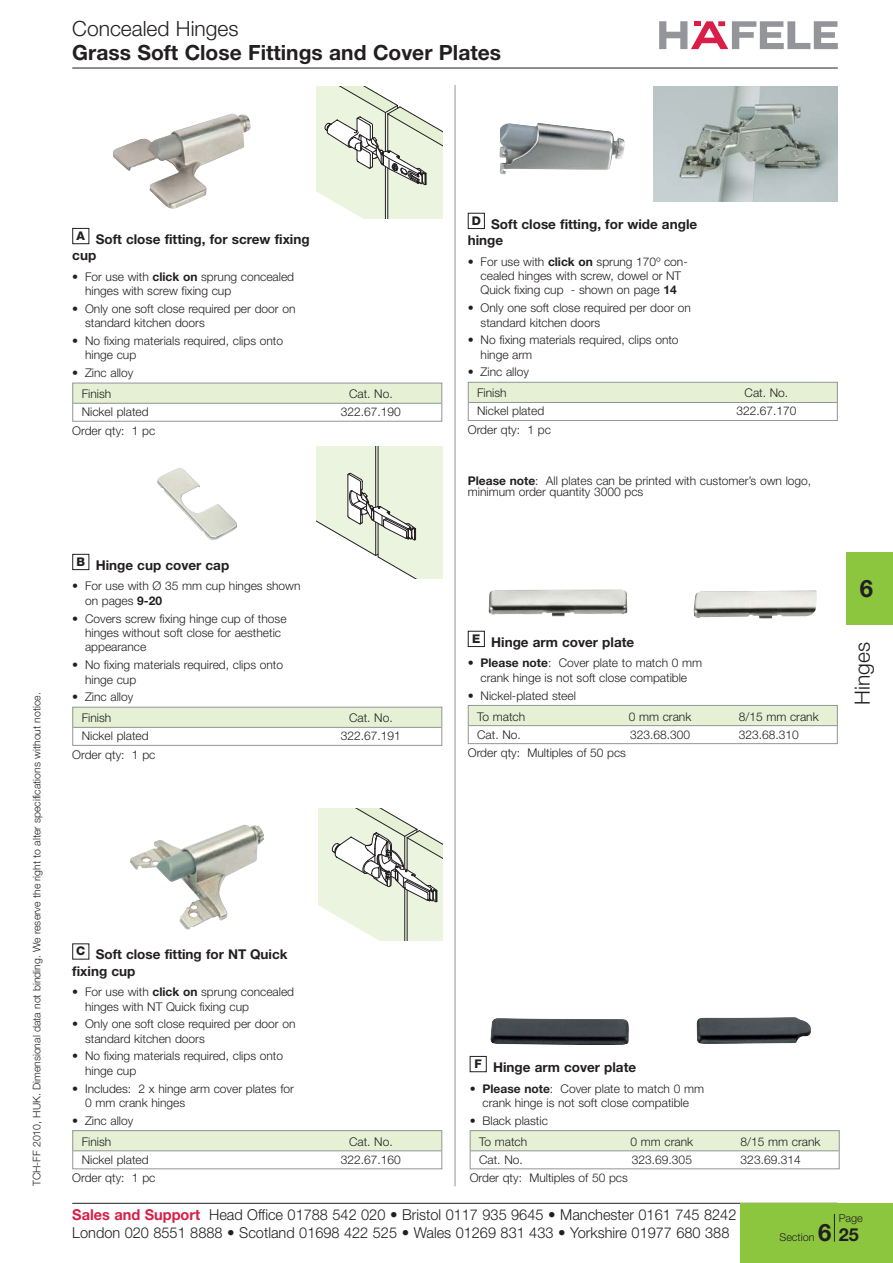
<style>
.page{position:relative;width:893px;height:1263px;background:#fff}
.page>*{position:absolute;margin:0;border:0;box-sizing:border-box;transform-origin:0 0}
.t1{font:700 24px "Helvetica Neue";color:#231f20}
.t2{font:700 21px "Helvetica Neue";color:#231f20}
.t3{font:300 21px "Helvetica Neue";color:#231f20}
.t4{font:300 15px/18px "Helvetica Neue";color:#231f20}
.t5{font:700 13.5px/16.2px "Helvetica Neue";color:#231f20}
.t6{font:300 12px/14.4px "Helvetica Neue";color:#231f20}
.t7{font:800 12px "Helvetica Neue";color:#231f20}
.t8{font:300 10.8px "Helvetica Neue";color:#231f20}
.t9{font:300 10.5px "Helvetica Neue";color:#231f20}
.s1{font-weight:700}
.s2{font-weight:700;color:#d91e48}
.s3{font-weight:700;font-size:24px}
.s4{font-weight:700;font-size:18px}
</style>
<div class="page">
<hr style="left:72px;top:1203px;width:766px;height:1px;background:#231f20">
<hr style="left:72px;top:68px;width:766px;height:1px;background:#231f20">
<svg style="left:659px;top:21px;width:179px;height:28px"></svg>
<div style="left:740px;top:1203px;width:153px;height:60px;background:#8cc63f"></div>
<div style="left:846px;top:553px;width:47px;height:72px;background:#8cc63f"></div>
<svg style="left:834px;top:1214px;width:1px;height:28px"></svg>
<hr style="left:455px;top:85px;width:1px;height:1101px;background:#939598">
<svg style="left:317px;top:86px;width:125px;height:132px"></svg>
<img style="left:113px;top:113px;width:138px;height:96px">
<div style="left:72px;top:383px;width:370px;height:20px;background:#e5f0d4"></div>
<hr style="left:73px;top:403px;width:368px;height:1px;background:#939598">
<div style="left:72px;top:383px;width:370px;height:39px;border:1px solid #939598"></div>
<div style="left:72px;top:228px;width:17px;height:16px;border:1px solid #231f20"></div>
<svg style="left:316px;top:447px;width:126px;height:132px"></svg>
<img style="left:157px;top:468px;width:80px;height:73px">
<div style="left:72px;top:707px;width:370px;height:20px;background:#e5f0d4"></div>
<hr style="left:73px;top:727px;width:368px;height:1px;background:#939598">
<div style="left:72px;top:707px;width:370px;height:39px;border:1px solid #939598"></div>
<div style="left:72px;top:554px;width:17px;height:16px;border:1px solid #231f20"></div>
<svg style="left:319px;top:809px;width:123px;height:132px"></svg>
<img style="left:130px;top:824px;width:134px;height:106px">
<div style="left:72px;top:1131px;width:370px;height:20px;background:#e5f0d4"></div>
<hr style="left:73px;top:1150px;width:368px;height:1px;background:#939598">
<div style="left:72px;top:1130px;width:370px;height:39px;border:1px solid #939598"></div>
<img style="left:499px;top:123px;width:126px;height:52px">
<img style="left:654px;top:87px;width:184px;height:114px">
<div style="left:468px;top:382px;width:370px;height:20px;background:#e5f0d4"></div>
<hr style="left:469px;top:402px;width:368px;height:1px;background:#939598">
<div style="left:468px;top:382px;width:370px;height:39px;border:1px solid #939598"></div>
<div style="left:468px;top:213px;width:17px;height:16px;border:1px solid #231f20"></div>
<img style="left:489px;top:590px;width:138px;height:27px">
<img style="left:694px;top:590px;width:123px;height:29px">
<div style="left:468px;top:705px;width:370px;height:21px;background:#e5f0d4"></div>
<hr style="left:469px;top:725px;width:368px;height:1px;background:#939598">
<div style="left:468px;top:705px;width:370px;height:39px;border:1px solid #939598"></div>
<div style="left:468px;top:631px;width:17px;height:16px;border:1px solid #231f20"></div>
<img style="left:490px;top:1018px;width:139px;height:27px">
<img style="left:696px;top:1017px;width:115px;height:27px">
<div style="left:470px;top:1131px;width:370px;height:20px;background:#e5f0d4"></div>
<hr style="left:471px;top:1150px;width:368px;height:1px;background:#939598">
<div style="left:470px;top:1130px;width:370px;height:39px;border:1px solid #939598"></div>
<div style="left:470px;top:1056px;width:17px;height:16px;border:1px solid #231f20"></div>
<h2 class="t3" style="left:72px;top:21px;width:168px">Concealed Hinges</h2>
<h2 class="t2" style="left:72px;top:45px;width:430px">Grass Soft Close Fittings and Cover Plates</h2>
<p class="t9" style="left:33px;top:1186px;width:495px;rotate:-90deg">TCH-FF 2010, HUK. Dimensional data not binding. We reserve the right to alter specifications without notice.</p>
<p class="t7" style="left:77px;top:231px;width:10px">A</p>
<p class="t5" style="left:72px;top:232px;width:239px;text-indent:23px">Soft close fitting, for screw fixing cup</p>
<p class="t6" style="left:85px;top:270px;width:211px;text-indent:-13px">• For use with <span class="s1">click on</span> sprung concealed hinges with screw fixing cup</p>
<p class="t6" style="left:85px;top:303px;width:212px;text-indent:-13px">• Only one soft close required per door on standard kitchen doors</p>
<p class="t6" style="left:85px;top:335px;width:200px;text-indent:-13px">• No fixing materials required, clips onto hinge cup</p>
<p class="t6" style="left:72px;top:367px;width:63px">• Zinc alloy</p>
<p class="t6" style="left:82px;top:388px;width:31px">Finish</p>
<p class="t6" style="left:349px;top:388px;width:45px">Cat. No.</p>
<p class="t6" style="left:82px;top:406px;width:69px">Nickel plated</p>
<p class="t6" style="left:341px;top:406px;width:62px">322.67.190</p>
<p class="t6" style="left:72px;top:424px;width:85px">Order qty: 1 pc</p>
<p class="t7" style="left:76px;top:557px;width:10px">B</p>
<p class="t5" style="left:96px;top:558px;width:135px">Hinge cup cover cap</p>
<p class="t6" style="left:85px;top:580px;width:217px;text-indent:-13px">• For use with Ø 35 mm cup hinges shown on pages <span class="s1">9-20</span></p>
<p class="t6" style="left:85px;top:612px;width:203px;text-indent:-13px">• Covers screw fixing hinge cup of those hinges without soft close for aesthetic appearance</p>
<p class="t6" style="left:85px;top:659px;width:200px;text-indent:-13px">• No fixing materials required, clips onto hinge cup</p>
<p class="t6" style="left:72px;top:691px;width:63px">• Zinc alloy</p>
<p class="t6" style="left:82px;top:712px;width:31px">Finish</p>
<p class="t6" style="left:349px;top:712px;width:45px">Cat. No.</p>
<p class="t6" style="left:82px;top:730px;width:69px">Nickel plated</p>
<p class="t6" style="left:341px;top:730px;width:62px">322.67.191</p>
<p class="t6" style="left:72px;top:748px;width:85px">Order qty: 1 pc</p>
<p class="t7" style="left:472px;top:216px;width:11px">D</p>
<p class="t5" style="left:468px;top:217px;width:231px;text-indent:23px">Soft close fitting, for wide angle hinge</p>
<p class="t6" style="left:468px;top:255px;width:221px;text-align:center">• For use with <span class="s1">click on</span> sprung 170º con&shy;cealed hinges with screw, dowel or NT<br>Quick fixing cup - shown on page <span class="s1">14</span></p>
<p class="t6" style="left:480px;top:302px;width:212px;text-indent:-13px">• Only one soft close required per door on standard kitchen doors</p>
<p class="t6" style="left:480px;top:334px;width:200px;text-indent:-13px">• No fixing materials required, clips onto hinge arm</p>
<p class="t6" style="left:468px;top:366px;width:63px">• Zinc alloy</p>
<p class="t6" style="left:477px;top:387px;width:31px">Finish</p>
<p class="t6" style="left:744px;top:387px;width:45px">Cat. No.</p>
<p class="t6" style="left:477px;top:405px;width:69px">Nickel plated</p>
<p class="t6" style="left:736px;top:405px;width:62px">322.67.170</p>
<p class="t6" style="left:468px;top:423px;width:85px">Order qty: 1 pc</p>
<p class="t6" style="left:468px;top:476px;width:345px;line-height:11.7px"><span class="s1">Please note</span>: All plates can be printed with customer’s own logo, minimum order quantity 3000 pcs</p>
<p class="t7" style="left:472px;top:634px;width:10px">E</p>
<p class="t5" style="left:491px;top:635px;width:145px">Hinge arm cover plate</p>
<p class="t6" style="left:468px;top:657px;width:236px;text-align:center">• <span class="s1">Please note</span>: Cover plate to match 0 mm crank hinge is not soft close compatible</p>
<p class="t6" style="left:468px;top:689px;width:110px">• Nickel-plated steel</p>
<p class="t6" style="left:477px;top:710px;width:50px">To match</p>
<p class="t6" style="left:629px;top:710px;width:64px">0 mm crank</p>
<p class="t6" style="left:739px;top:710px;width:81px">8/15 mm crank</p>
<p class="t6" style="left:477px;top:728px;width:45px">Cat. No.</p>
<p class="t6" style="left:630px;top:728px;width:62px">323.68.300</p>
<p class="t6" style="left:739px;top:728px;width:62px">323.68.310</p>
<p class="t6" style="left:468px;top:747px;width:160px">Order qty: Multiples of 50 pcs</p>
<h1 class="t1" style="left:860px;top:580px;width:15px">6</h1>
<h2 class="t3" style="left:855px;top:705px;width:64px;rotate:-90deg">Hinges</h2>
<p class="t7" style="left:76px;top:947px;width:11px">C</p>
<p class="t5" style="left:72px;top:948px;width:217px;text-indent:23px">Soft close fitting for NT Quick fixing cup</p>
<p class="t6" style="left:85px;top:986px;width:211px;text-indent:-13px">• For use with <span class="s1">click on</span> sprung concealed hinges with NT Quick fixing cup</p>
<p class="t6" style="left:85px;top:1018px;width:212px;text-indent:-13px">• Only one soft close required per door on standard kitchen doors</p>
<p class="t6" style="left:85px;top:1050px;width:200px;text-indent:-13px">• No fixing materials required, clips onto hinge cup</p>
<p class="t6" style="left:85px;top:1082px;width:210px;text-indent:-13px">• Includes: 2 x hinge arm cover plates for<br>0 mm crank hinges</p>
<p class="t6" style="left:72px;top:1114px;width:63px">• Zinc alloy</p>
<p class="t6" style="left:82px;top:1136px;width:31px">Finish</p>
<p class="t6" style="left:349px;top:1136px;width:45px">Cat. No.</p>
<p class="t6" style="left:82px;top:1154px;width:69px">Nickel plated</p>
<p class="t6" style="left:341px;top:1154px;width:62px">322.67.160</p>
<p class="t6" style="left:72px;top:1172px;width:85px">Order qty: 1 pc</p>
<p class="t7" style="left:474px;top:1060px;width:9px">F</p>
<p class="t5" style="left:493px;top:1060px;width:145px">Hinge arm cover plate</p>
<p class="t6" style="left:470px;top:1082px;width:236px;text-align:center">• <span class="s1">Please note</span>: Cover plate to match 0 mm crank hinge is not soft close compatible</p>
<p class="t6" style="left:470px;top:1114px;width:80px">• Black plastic</p>
<p class="t6" style="left:479px;top:1136px;width:50px">To match</p>
<p class="t6" style="left:631px;top:1136px;width:64px">0 mm crank</p>
<p class="t6" style="left:741px;top:1136px;width:81px">8/15 mm crank</p>
<p class="t6" style="left:479px;top:1154px;width:45px">Cat. No.</p>
<p class="t6" style="left:632px;top:1154px;width:62px">323.69.305</p>
<p class="t6" style="left:741px;top:1154px;width:62px">323.69.314</p>
<p class="t6" style="left:470px;top:1172px;width:160px">Order qty: Multiples of 50 pcs</p>
<p class="t4" style="left:72px;top:1207px;width:666px"><span class="s2">Sales and Support</span> Head Office 01788 542 020 • Bristol 0117 935 9645 • Manchester 0161 745 8242<br>London 020 8551 8888 • Scotland 01698 422 525 • Wales 01269 831 433 • Yorkshire 01977 680 388</p>
<p class="t8" style="left:839px;top:1214px;width:26px">Page</p>
<p class="t8" style="left:779px;top:1234px;width:81px">Section <span class="s3">6</span> <span class="s4">25</span></p>
</div>
